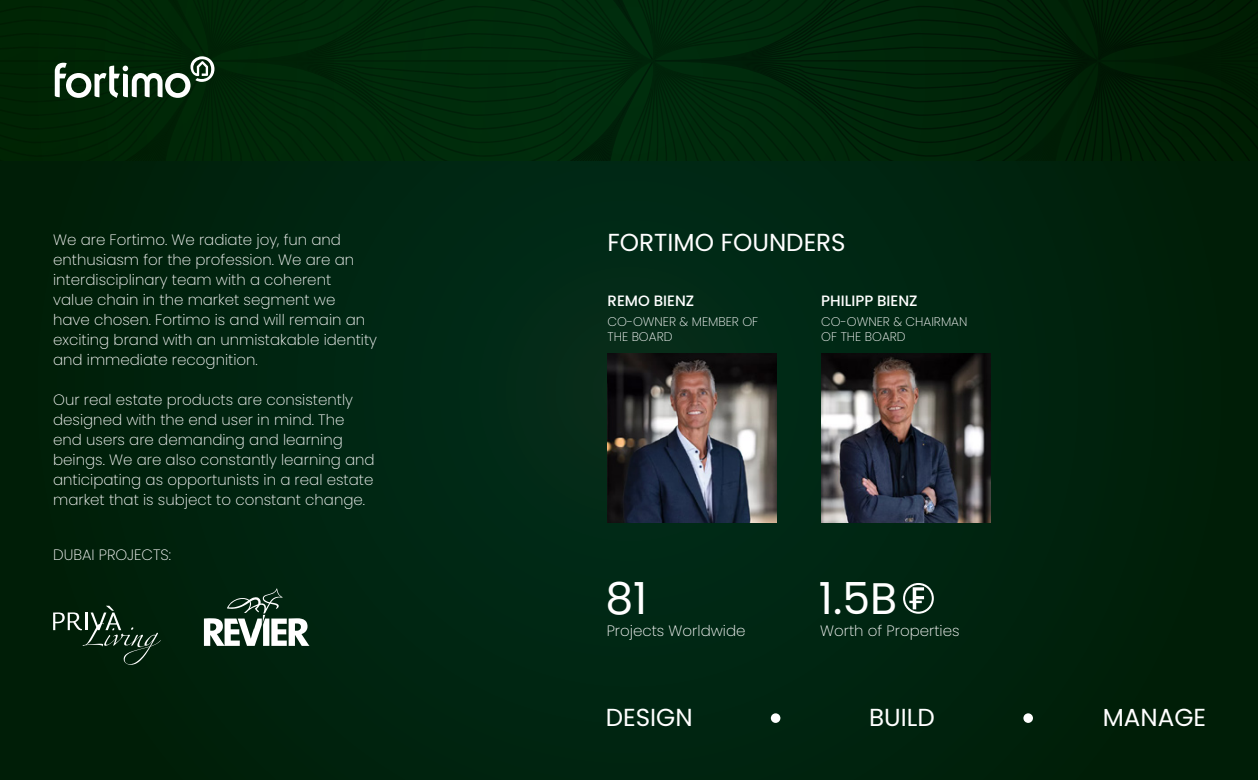
<style>
.page{position:relative;width:1258px;height:780px;background:#00240f}
.page>*{position:absolute;margin:0;border:0;box-sizing:border-box;transform-origin:0 0}
.t1{font:44.12px "Poppins";color:#fff}
.t2{font:24.62px "Poppins";color:#fff}
.t3{font:200 15px/20px "Poppins";color:#fff}
.t4{font:500 15px "Poppins";color:#fff}
.t5{font:200 12.5px/15px "Poppins";color:#fff}
</style>
<div class="page">
<svg style="left:0;top:0;width:1258px;height:160px"></svg>
<img style="left:821px;top:353px;width:169px;height:169px">
<img style="left:608px;top:353px;width:168px;height:169px">
<svg style="left:204px;top:588px;width:105px;height:58px"></svg>
<svg style="left:53px;top:605px;width:108px;height:59px"></svg>
<svg style="left:903px;top:583px;width:31px;height:30px"></svg>
<div style="left:771px;top:713px;width:9px;height:9px;background:#fff;border-radius:50%"></div>
<div style="left:1023px;top:713px;width:10px;height:9px;background:#fff;border-radius:50%"></div>
<p class="t3" style="left:53px;top:230px;width:325px">We are Fortimo. We radiate joy, fun and enthusiasm for the profession. We are an interdisciplinary team with a coherent<br>value chain in the market segment we<br>have chosen. Fortimo is and will remain an exciting brand with an unmistakable identity and immediate recognition.</p>
<p class="t3" style="left:53px;top:390px;width:323px">Our real estate products are consistently designed with the end user in mind. The end users are demanding and learning beings. We are also constantly learning and anticipating as opportunists in a real estate market that is subject to constant change.</p>
<p class="t3" style="left:53px;top:545px;width:120px">DUBAI PROJECTS:</p>
<h2 class="t2" style="left:607px;top:228px;width:240px">FORTIMO FOUNDERS</h2>
<p class="t4" style="left:608px;top:292px;width:88px">REMO BIENZ</p>
<p class="t5" style="left:608px;top:314px;width:152px">CO-OWNER &amp; MEMBER OF<br>THE BOARD</p>
<p class="t4" style="left:821px;top:291px;width:98px">PHILIPP BIENZ</p>
<p class="t5" style="left:821px;top:314px;width:148px">CO-OWNER &amp; CHAIRMAN<br>OF THE BOARD</p>
<h1 class="t1" style="left:605px;top:572px;width:43px">81</h1>
<h1 class="t1" style="left:819px;top:572px;width:80px">1.5B</h1>
<p class="t3" style="left:607px;top:620px;width:140px">Projects Worldwide</p>
<p class="t3" style="left:820px;top:620px;width:141px">Worth of Properties</p>
<h2 class="t2" style="left:606px;top:703px;width:88px">DESIGN</h2>
<h2 class="t2" style="left:869px;top:703px;width:67px">BUILD</h2>
<h2 class="t2" style="left:1103px;top:703px;width:105px">MANAGE</h2>
</div>
